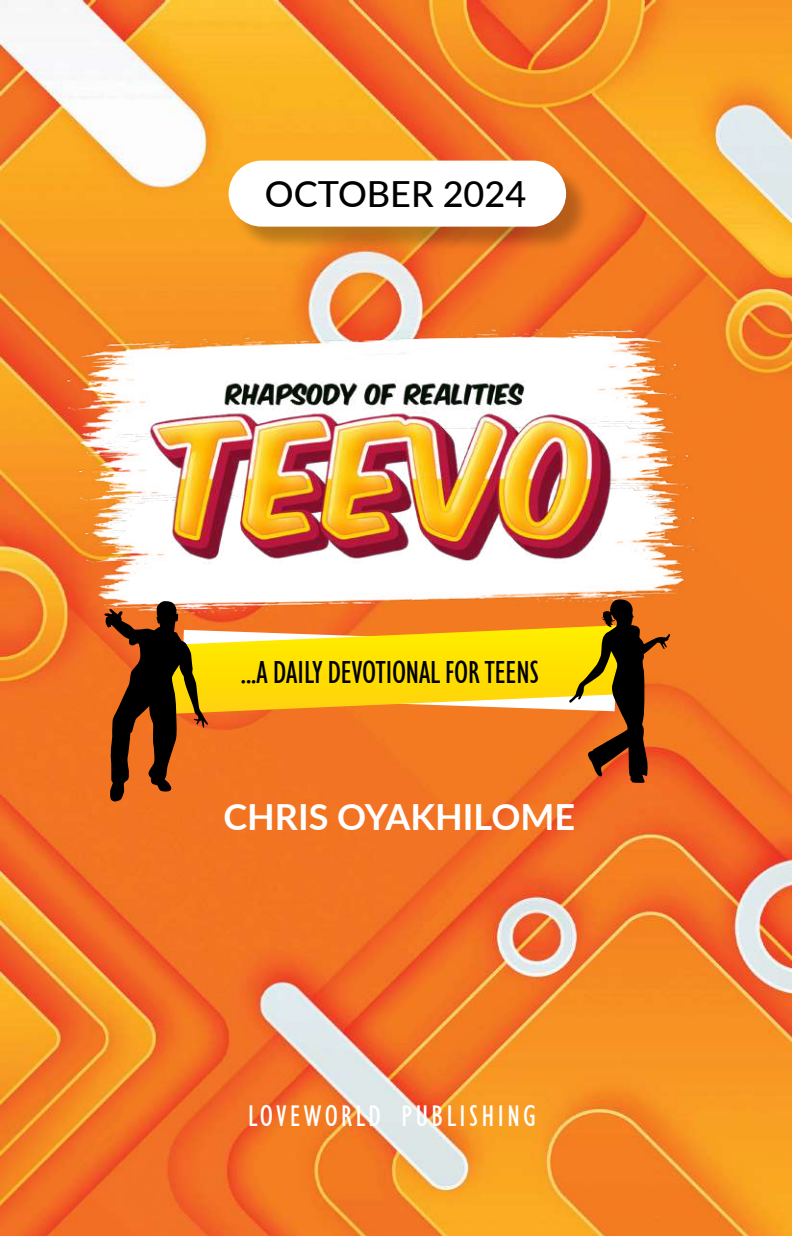
<style>
.page{position:relative;width:792px;height:1236px;background:#fff}
.page>*{position:absolute;margin:0;border:0;box-sizing:border-box;transform-origin:0 0}
.t1{font:700 36px "Lato";color:#fff}
.t2{font:500 36px "Lato";color:#000101}
.t3{font:condensed 32px "Humanist 521 BT";letter-spacing:-.02em;color:#000}
.t4{font:condensed 30px "Humanist 521 BT";letter-spacing:.1em;color:#fff}
</style>
<div class="page">
<img style="left:1px;top:0;width:791px;height:1236px">
<img style="left:43px;top:312px;width:660px;height:165px">
<img style="left:55px;top:402px;width:660px;height:165px">
<img style="left:60px;top:464px;width:660px;height:165px">
<img style="left:118px;top:375px;width:553px;height:218px">
<svg style="left:104px;top:599px;width:566px;height:202px;background:#e08b1f"></svg>
<img style="left:569px;top:599px;width:79px;height:184px">
<div style="left:232px;top:164px;width:359px;height:88px;background:#000;opacity:.25"></div>
<div style="left:229px;top:161px;width:337px;height:66px;background:#fff;border-radius:33px"></div>
<img style="left:0;top:0;width:1px;height:1236px">
<p class="t2" style="left:265px;top:168px;width:263px">OCTOBER 2024</p>
<p class="t3" style="left:240px;top:653px;width:301px">...A DAILY DEVOTIONAL FOR TEENS</p>
<p class="t1" style="left:223px;top:791px;width:353px">CHRIS OYAKHILOME</p>
<p class="t4" style="left:248px;top:1099px;width:290px">LOVEWORLD PUBLISHING</p>
</div>
